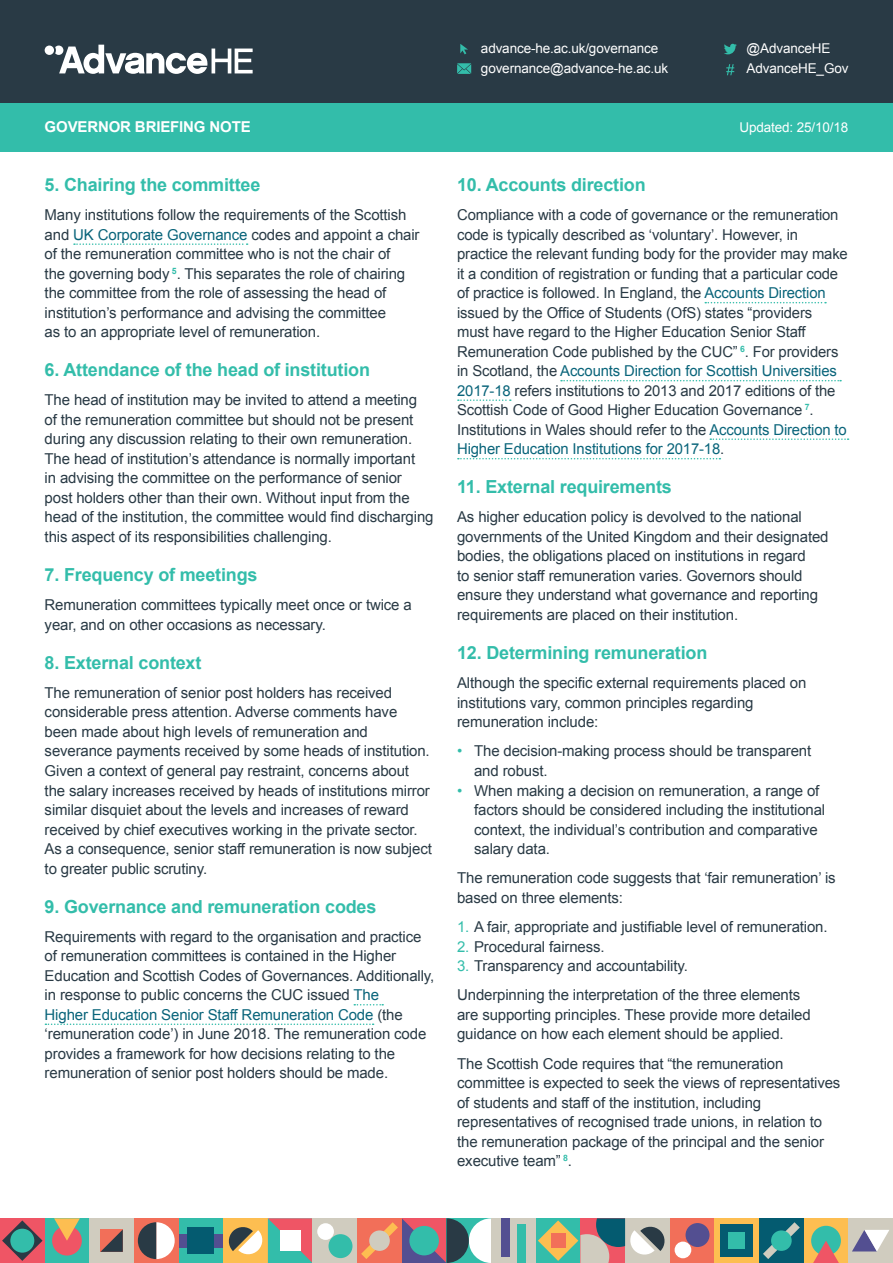
<style>
.page{position:relative;width:893px;height:1263px;background:#fff}
.page>*{position:absolute;margin:0;border:0;box-sizing:border-box;transform-origin:0 0}
.t1{font:700 18px "Arial";letter-spacing:-.01em;color:#33bdaa}
.t2{font:15px/19.5px "Arial";letter-spacing:-.01em;color:#293a45}
.t3{font:700 15px "Arial";letter-spacing:-.01em;color:#fff}
.t4{font:13.5px/19.5px "Arial";letter-spacing:-.01em;color:#fff}
.s1{color:#09647a}
.s2{color:#33bdaa}
</style>
<div class="page">
<div style="left:0;top:0;width:893px;height:113px;background:#293a45"></div>
<div style="left:0;top:103px;width:893px;height:49px;background:#33bdaa"></div>
<div style="left:804px;top:1218px;width:44px;height:45px;background:#fdbe51"></div>
<div style="left:811px;top:1226px;width:30px;height:29px;background:#33bdaa;border-radius:50%"></div>
<svg style="left:813px;top:1241px;width:26px;height:22px"></svg>
<div style="left:45px;top:1218px;width:44px;height:45px;background:#33bdaa"></div>
<div style="left:52px;top:1226px;width:30px;height:29px;background:#ef5565;border-radius:50%"></div>
<svg style="left:54px;top:1218px;width:26px;height:23px"></svg>
<div style="left:848px;top:1218px;width:45px;height:45px;background:#d0ccbf"></div>
<svg style="left:852px;top:1230px;width:37px;height:21px"></svg>
<div style="left:536px;top:1218px;width:44px;height:45px;background:#33bdaa"></div>
<div style="left:89px;top:1218px;width:45px;height:45px;background:#d0ccbf"></div>
<svg style="left:100px;top:1229px;width:23px;height:23px"></svg>
<div style="left:759px;top:1218px;width:45px;height:45px;background:#045b70"></div>
<svg style="left:763px;top:1222px;width:37px;height:37px"></svg>
<div style="left:771px;top:1230px;width:21px;height:21px;background:#33bdaa;border-radius:50%"></div>
<div style="left:223px;top:1218px;width:45px;height:45px;background:#fdbe51"></div>
<div style="left:670px;top:1218px;width:44px;height:45px;background:#f26f59"></div>
<div style="left:685px;top:1223px;width:24px;height:24px;background:#534f91;border-radius:50%"></div>
<div style="left:675px;top:1241px;width:16px;height:17px;background:#fff;border-radius:50%"></div>
<svg style="left:228px;top:1218px;width:85px;height:45px"></svg>
<div style="left:280px;top:1230px;width:20px;height:21px;background:#fff"></div>
<div style="left:313px;top:1218px;width:44px;height:45px;background:#d0ccbf"></div>
<div style="left:328px;top:1234px;width:24px;height:24px;background:#33bdaa;border-radius:50%"></div>
<div style="left:317px;top:1223px;width:17px;height:17px;background:#fff;border-radius:50%"></div>
<div style="left:625px;top:1218px;width:45px;height:45px;background:#d0ccbf"></div>
<div style="left:714px;top:1218px;width:45px;height:45px;background:#fdbe51"></div>
<div style="left:721px;top:1224px;width:32px;height:33px;background:#045b70"></div>
<div style="left:729px;top:1232px;width:16px;height:17px;background:#33bdaa"></div>
<div style="left:357px;top:1218px;width:45px;height:45px;background:#f26f59"></div>
<svg style="left:361px;top:1218px;width:130px;height:45px"></svg>
<div style="left:369px;top:1230px;width:21px;height:21px;background:#d0ccbf;border-radius:50%"></div>
<div style="left:491px;top:1218px;width:45px;height:45px;background:#d0ccbf"></div>
<div style="left:501px;top:1218px;width:8px;height:39px;background:#534f91"></div>
<div style="left:517px;top:1224px;width:9px;height:39px;background:#33bdaa"></div>
<svg style="left:538px;top:1218px;width:127px;height:45px"></svg>
<div style="left:0;top:1218px;width:45px;height:45px;background:#ef5565"></div>
<svg style="left:2px;top:1220px;width:41px;height:41px"></svg>
<div style="left:10px;top:1229px;width:24px;height:23px;background:#33bdaa;border-radius:50%"></div>
<div style="left:179px;top:1218px;width:44px;height:45px;background:#33bdaa"></div>
<div style="left:179px;top:1234px;width:44px;height:13px;background:#534f91"></div>
<div style="left:188px;top:1227px;width:26px;height:27px;background:#045b70"></div>
<div style="left:134px;top:1218px;width:45px;height:45px;background:#f26f59"></div>
<svg style="left:138px;top:1222px;width:37px;height:37px"></svg>
<svg style="left:55px;top:45px;width:198px;height:29px"></svg>
<div style="left:45px;top:46px;width:9px;height:9px;background:#fff;border-radius:50%"></div>
<svg style="left:460px;top:44px;width:8px;height:10px"></svg>
<svg style="left:457px;top:63px;width:14px;height:11px"></svg>
<svg style="left:726px;top:64px;width:8px;height:11px"></svg>
<svg style="left:724px;top:44px;width:13px;height:10px"></svg>
<svg style="left:705px;top:302px;width:121px;height:1px"></svg>
<svg style="left:561px;top:380px;width:280px;height:1px"></svg>
<svg style="left:458px;top:399px;width:53px;height:2px"></svg>
<svg style="left:710px;top:438px;width:139px;height:2px"></svg>
<svg style="left:458px;top:458px;width:262px;height:1px"></svg>
<svg style="left:74px;top:243px;width:174px;height:2px"></svg>
<svg style="left:354px;top:1004px;width:29px;height:1px"></svg>
<svg style="left:45px;top:1023px;width:329px;height:2px"></svg>
<p class="t4" style="left:481px;top:39px;width:189px">advance-he.ac.uk/governance governance@advance-he.ac.uk</p>
<p class="t4" style="left:747px;top:39px;width:85px">@AdvanceHE</p>
<p class="t4" style="left:747px;top:58px;width:103px">AdvanceHE_Gov</p>
<p class="t3" style="left:45px;top:117px;width:208px">GOVERNOR BRIEFING NOTE</p>
<p class="t4" style="left:739px;top:118px;width:110px">Updated: 25/10/18</p>
<p class="t1" style="left:45px;top:173px;width:217px">5. Chairing the committee</p>
<p class="t2" style="left:45px;top:205px;width:376px">Many institutions follow the requirements of the Scottish and <span class="s1">UK Corporate Governance</span> codes and appoint a chair of the remuneration committee who is not the chair of<br>the governing body <sup>5</sup>. This separates the role of chairing the committee from the role of assessing the head of institution’s performance and advising the committee</p>
<p class="t2" style="left:45px;top:322px;width:277px">as to an appropriate level of remuneration.</p>
<p class="t1" style="left:45px;top:358px;width:327px">6. Attendance of the head of institution</p>
<p class="t2" style="left:45px;top:391px;width:374px">The head of institution may be invited to attend a meeting of the remuneration committee but should not be present during any discussion relating to their own remuneration.<br>The head of institution’s attendance is normally important</p>
<p class="t2" style="left:45px;top:469px;width:359px">in advising the committee on the performance of senior</p>
<p class="t2" style="left:45px;top:488px;width:390px">post holders other than their own. Without input from the head of the institution, the committee would find discharging this aspect of its responsibilities challenging.</p>
<p class="t1" style="left:45px;top:563px;width:214px">7. Frequency of meetings</p>
<p class="t2" style="left:45px;top:595px;width:369px">Remuneration committees typically meet once or twice a year, and on other occasions as necessary.</p>
<p class="t1" style="left:45px;top:650px;width:158px">8. External context</p>
<p class="t2" style="left:45px;top:683px;width:354px">The remuneration of senior post holders has received considerable press attention. Adverse comments have</p>
<p class="t2" style="left:45px;top:722px;width:389px">been made about high levels of remuneration and severance payments received by some heads of institution.<br>Given a context of general pay restraint, concerns about the salary increases received by heads of institutions mirror similar disquiet about the levels and increases of reward received by chief executives working in the private sector.<br>As a consequence, senior staff remuneration is now subject to greater public scrutiny.</p>
<p class="t1" style="left:45px;top:894px;width:333px">9. Governance and remuneration codes</p>
<p class="t2" style="left:45px;top:927px;width:391px">Requirements with regard to the organisation and practice of remuneration committees is contained in the Higher Education and Scottish Codes of Governances. Additionally, in response to public concerns the CUC issued <span class="s1">The<br>Higher Education Senior Staff Remuneration Code</span> (the ‘remuneration code’) in June 2018. The remuneration code provides a framework for how decisions relating to the remuneration of senior post holders should be made.</p>
<p class="t1" style="left:457px;top:173px;width:190px">10. Accounts direction</p>
<p class="t2" style="left:457px;top:205px;width:392px">Compliance with a code of governance or the remuneration code is typically described as ‘voluntary’. However, in practice the relevant funding body for the provider may make it a condition of registration or funding that a particular code of practice is followed. In England, the <span class="s1">Accounts Direction </span>issued by the Office of Students (OfS) states “providers<br>must have regard to the Higher Education Senior Staff Remuneration Code published by the CUC” <sup>6</sup>. For providers in Scotland, the <span class="s1">Accounts Direction for Scottish Universities 2017-18</span> refers institutions to 2013 and 2017 editions of the Scottish Code of Good Higher Education Governance <sup>7</sup>.<br>Institutions in Wales should refer to the <span class="s1">Accounts Direction to Higher Education Institutions for 2017-18</span>.</p>
<p class="t1" style="left:457px;top:475px;width:216px">11. External requirements</p>
<p class="t2" style="left:457px;top:508px;width:373px">As higher education policy is devolved to the national governments of the United Kingdom and their designated bodies, the obligations placed on institutions in regard<br>to senior staff remuneration varies. Governors should ensure they understand what governance and reporting requirements are placed on their institution.</p>
<p class="t1" style="left:457px;top:641px;width:252px">12. Determining remuneration</p>
<p class="t2" style="left:457px;top:673px;width:351px">Although the specific external requirements placed on institutions vary, common principles regarding</p>
<p class="t2" style="left:457px;top:712px;width:143px">remuneration include:</p>
<p class="t2" style="left:457px;top:742px;width:356px"><span class="s2">•</span> The decision-making process should be transparent</p>
<p class="t2" style="left:474px;top:761px;width:75px">and robust.</p>
<p class="t2" style="left:457px;top:781px;width:364px"><span class="s2">•</span> When making a decision on remuneration, a range of</p>
<p class="t2" style="left:474px;top:800px;width:353px">factors should be considered including the institutional</p>
<p class="t2" style="left:474px;top:820px;width:345px">context, the individual’s contribution and comparative</p>
<p class="t2" style="left:474px;top:839px;width:77px">salary data.</p>
<p class="t2" style="left:457px;top:868px;width:380px">The remuneration code suggests that ‘fair remuneration’ is based on three elements:</p>
<p class="t2" style="left:457px;top:917px;width:372px"><span class="s2">1.</span> A fair, appropriate and justifiable level of remuneration.</p>
<p class="t2" style="left:457px;top:937px;width:149px"><span class="s2">2.</span> Procedural fairness.</p>
<p class="t2" style="left:457px;top:956px;width:232px"><span class="s2">3.</span> Transparency and accountability.</p>
<p class="t2" style="left:457px;top:985px;width:355px">Underpinning the interpretation of the three elements are supporting principles. These provide more detailed guidance on how each element should be applied.</p>
<p class="t2" style="left:457px;top:1054px;width:385px">The Scottish Code requires that “the remuneration committee is expected to seek the views of representatives of students and staff of the institution, including representatives of recognised trade unions, in relation to the remuneration package of the principal and the senior executive team” <sup>8</sup>.</p>
</div>
